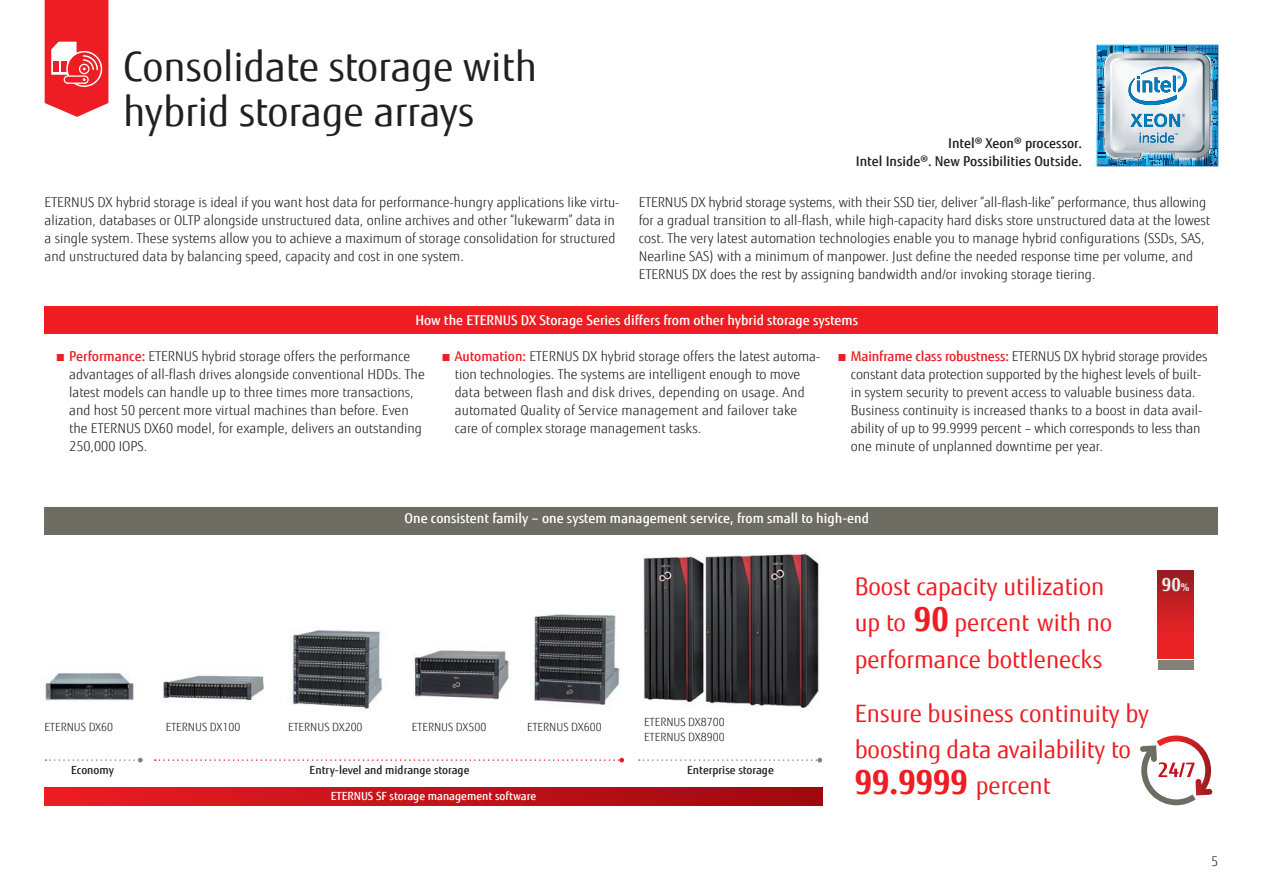
<style>
.page{position:relative;width:1263px;height:893px;background:#fff}
.page>*{position:absolute;margin:0;border:0;box-sizing:border-box;transform-origin:0 0}
.t1{font:40.5px/45.2px "Fujitsu Sans";color:#231f20}
.t2{font:700 33px "Fujitsu Sans";color:#ee1d23}
.t3{font:24px/36.2px "Fujitsu Sans";color:#ee1d23}
.t4{font:700 18px "Fujitsu Sans";color:#e9eaeb}
.t5{font:300 13.5px/18px "Fujitsu Sans";color:#231f20}
.t6{font:500 13.5px "Fujitsu Sans";color:#fff}
.t7{font:500 13.5px/18px "Fujitsu Sans";color:#231f20;text-align:right}
.t8{font:300 11.25px/15px "Fujitsu Sans";color:#231f20}
.t9{font:500 11.25px "Fujitsu Sans";color:#231f20}
.t10{font:500 11.25px "Fujitsu Sans";color:#fff}
.s1{color:#ee1d23}
.s2{font-weight:500;color:#ee1d23}
.s3{font-weight:700;font-size:33px}
.s4{font-weight:400;font-size:24px}
.s5{font-size:10.5px}
</style>
<div class="page">
<div style="left:45px;top:306px;width:1173px;height:28px;background:#ee1d23"></div>
<div style="left:45px;top:507px;width:1173px;height:27px;background:#6d6d63"></div>
<img style="left:45px;top:673px;width:89px;height:28px">
<img style="left:162px;top:675px;width:102px;height:27px">
<img style="left:291px;top:630px;width:92px;height:80px">
<img style="left:414px;top:650px;width:97px;height:50px">
<img style="left:534px;top:614px;width:86px;height:92px">
<img style="left:643px;top:553px;width:176px;height:156px">
<div style="left:45px;top:787px;width:777px;height:18px;background:linear-gradient(to right,#eb1c24,#9e0810)"></div>
<svg style="left:45px;top:758px;width:98px;height:4px"></svg>
<svg style="left:155px;top:758px;width:469px;height:4px"></svg>
<svg style="left:639px;top:758px;width:183px;height:4px"></svg>
<svg style="left:45px;top:0;width:63px;height:117px;background:#f04348"></svg>
<img style="left:1096px;top:45px;width:122px;height:121px">
<div style="left:1158px;top:660px;width:35px;height:10px;background:#818178"></div>
<div style="left:1158px;top:570px;width:35px;height:88px;background:linear-gradient(to bottom,#9c1c20,#f92427)"></div>
<svg style="left:1140px;top:735px;width:73px;height:70px"></svg>
<h1 class="t1" style="left:123px;top:44px;width:415px">Consolidate storage with hybrid storage arrays</h1>
<p class="t7" style="left:856px;top:135px;width:228px">Intel® Xeon® processor.<br>Intel Inside®. New Possibilities Outside.</p>
<p class="t5" style="left:45px;top:194px;width:576px">ETERNUS DX hybrid storage is ideal if you want host data for performance-hungry applications like virtu&shy;alization, databases or OLTP alongside unstructured data, online archives and other “lukewarm” data in a single system. These systems allow you to achieve a maximum of storage consolidation for structured and unstructured data by balancing speed, capacity and cost in one system.</p>
<p class="t5" style="left:639px;top:194px;width:573px">ETERNUS DX hybrid storage systems, with their SSD tier, deliver “all-flash-like” performance, thus allowing for a gradual transition to all-flash, while high-capacity hard disks store unstructured data at the lowest cost. The very latest automation technologies enable you to manage hybrid configurations (SSDs, SAS, Nearline SAS) with a minimum of manpower. Just define the needed response time per volume, and ETERNUS DX does the rest by assigning bandwidth and/or invoking storage tiering.</p>
<p class="t6" style="left:415px;top:311px;width:444px">How the ETERNUS DX Storage Series differs from other hybrid storage systems</p>
<p class="t5" style="left:69px;top:347px;width:357px;text-indent:-14px"><span class="s1">■</span> <span class="s2">Performance:</span> ETERNUS hybrid storage offers the performance advantages of all-flash drives alongside conventional HDDs. The latest models can handle up to three times more transactions, and host 50 percent more virtual machines than before. Even the ETERNUS DX60 model, for example, delivers an outstanding 250,000 IOPS.</p>
<p class="t5" style="left:455px;top:347px;width:367px;text-indent:-14px"><span class="s1">■</span> <span class="s2">Automation:</span> ETERNUS DX hybrid storage offers the latest automa&shy;tion technologies. The systems are intelligent enough to move data between flash and disk drives, depending on usage. And automated Quality of Service management and failover take care of complex storage management tasks.</p>
<p class="t5" style="left:851px;top:347px;width:358px;text-indent:-14px"><span class="s1">■</span> <span class="s2">Mainframe class robustness:</span> ETERNUS DX hybrid storage provides constant data protection supported by the highest levels of built&shy;in system security to prevent access to valuable business data.<br>Business continuity is increased thanks to a boost in data avail&shy;ability of up to 99.9999 percent – which corresponds to less than one minute of unplanned downtime per year.</p>
<p class="t6" style="left:405px;top:510px;width:466px">One consistent family – one system management service, from small to high-end</p>
<p class="t8" style="left:45px;top:719px;width:70px">ETERNUS DX60</p>
<p class="t8" style="left:166px;top:719px;width:76px">ETERNUS DX100</p>
<p class="t8" style="left:288px;top:719px;width:76px">ETERNUS DX200</p>
<p class="t8" style="left:412px;top:719px;width:76px">ETERNUS DX500</p>
<p class="t8" style="left:527px;top:719px;width:76px">ETERNUS DX600</p>
<p class="t8" style="left:644px;top:714px;width:82px">ETERNUS DX8700<br>ETERNUS DX8900</p>
<p class="t9" style="left:71px;top:763px;width:44px">Economy</p>
<p class="t9" style="left:310px;top:763px;width:161px">Entry-level and midrange storage</p>
<p class="t9" style="left:687px;top:763px;width:88px">Enterprise storage</p>
<p class="t10" style="left:331px;top:789px;width:207px">ETERNUS SF storage management software</p>
<h3 class="t3" style="left:855px;top:569px;width:259px">Boost capacity utilization up to <span class="s3">90</span> percent with no performance bottlenecks</h3>
<h3 class="t3" style="left:855px;top:695px;width:296px">Ensure business continuity by boosting data availability to</h3>
<h2 class="t2" style="left:855px;top:761px;width:197px">99.9999 <span class="s4">percent</span></h2>
<h3 class="t4" style="left:1162px;top:573px;width:29px">90<span class="s5">%</span></h3>
<p class="t5" style="left:1211px;top:852px;width:9px">5</p>
</div>
